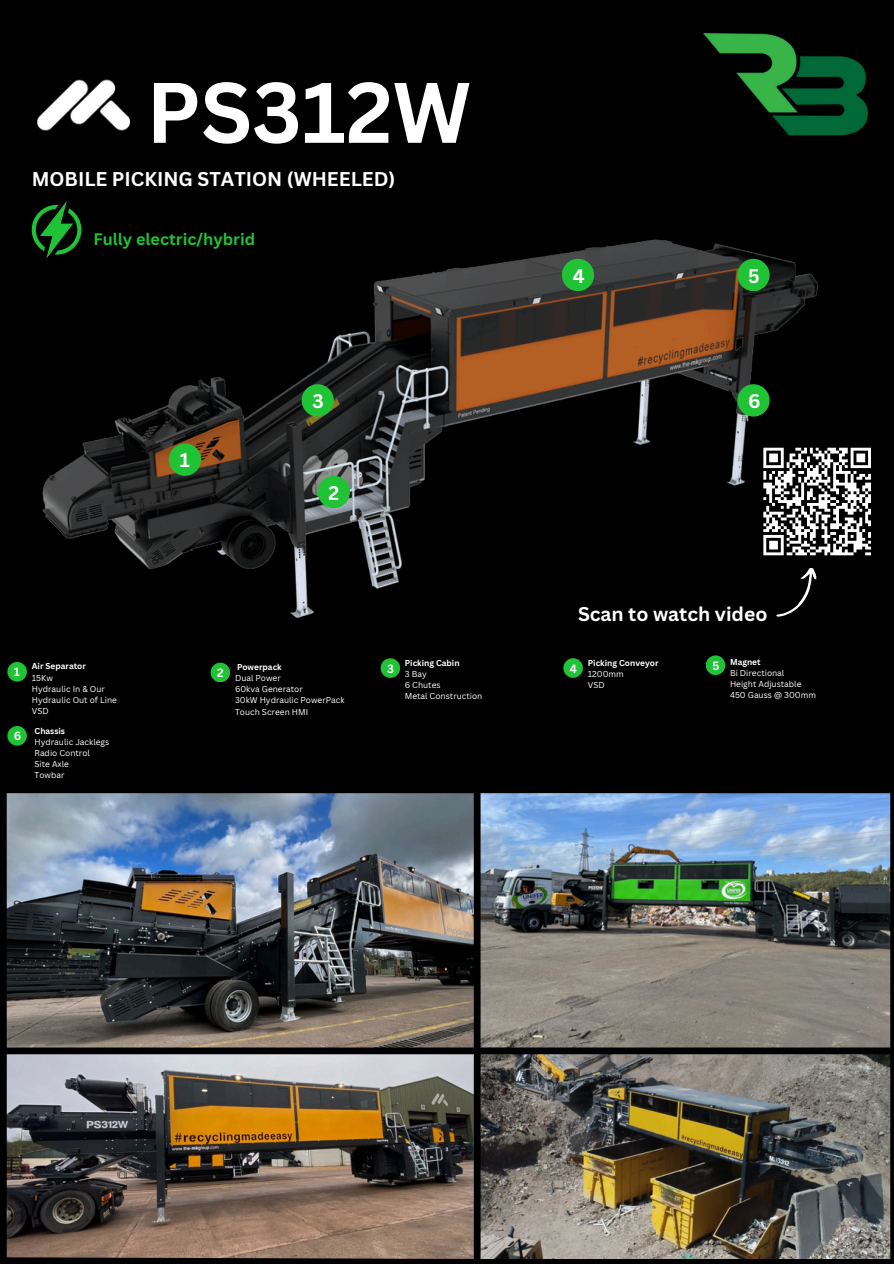
<style>
.page{position:relative;width:894px;height:1264px;background:#fff}
.page>*{position:absolute;margin:0;border:0;box-sizing:border-box;transform-origin:0 0}
.t1{font:700 83.7px "Canva Sans";color:#fff}
.t2{font:700 19.35px "Canva Sans";color:#fff}
.t3{font:700 19.2px "Canva Sans";color:#fff}
.t4{font:700 16.2px "Canva Sans";color:#1fc335}
.t5{font:700 11.7px "Canva Sans";color:#fff}
.t6{font:8.25px "Canva Sans";color:#fff}
.t7{font:700 8.25px "Canva Sans";color:#fff}
</style>
<div class="page">
<div style="left:0;top:0;width:893px;height:1263px;background:#000"></div>
<img style="left:703px;top:33px;width:165px;height:103px">
<img style="left:37px;top:79px;width:94px;height:52px">
<svg style="left:37px;top:201px;width:39px;height:13px"></svg>
<svg style="left:841px;top:447px;width:30px;height:109px"></svg>
<img style="left:7px;top:793px;width:466px;height:254px">
<img style="left:7px;top:1054px;width:883px;height:199px">
<img style="left:480px;top:793px;width:410px;height:254px">
<div style="left:473px;top:789px;width:7px;height:474px;background:#000"></div>
<svg style="left:6px;top:1253px;width:885px;height:6px"></svg>
<img style="left:31px;top:214px;width:810px;height:442px">
<div style="left:7px;top:662px;width:20px;height:19px;background:#1fc335;border-radius:50%"></div>
<div style="left:7px;top:726px;width:20px;height:19px;background:#1fc335;border-radius:50%"></div>
<div style="left:380px;top:658px;width:20px;height:20px;background:#1fc335;border-radius:50%"></div>
<div style="left:705px;top:655px;width:20px;height:20px;background:#1fc335;border-radius:50%"></div>
<div style="left:210px;top:662px;width:20px;height:20px;background:#1fc335;border-radius:50%"></div>
<div style="left:563px;top:658px;width:19px;height:19px;background:#1fc335;border-radius:50%"></div>
<div style="left:169px;top:443px;width:32px;height:33px;background:#1fc335;border-radius:50%"></div>
<div style="left:317px;top:476px;width:33px;height:32px;background:#1fc335;border-radius:50%"></div>
<div style="left:301px;top:384px;width:33px;height:32px;background:#1fc335;border-radius:50%"></div>
<div style="left:561px;top:259px;width:33px;height:32px;background:#1fc335;border-radius:50%"></div>
<div style="left:737px;top:259px;width:32px;height:32px;background:#1fc335;border-radius:50%"></div>
<div style="left:737px;top:384px;width:32px;height:32px;background:#1fc335;border-radius:50%"></div>
<p class="t1" style="left:146px;top:53px;width:326px">PS312W</p>
<p class="t2" style="left:32px;top:165px;width:365px">MOBILE PICKING STATION (WHEELED)</p>
<h3 class="t4" style="left:93px;top:228px;width:163px">Fully electric/hybrid</h3>
<p class="t3" style="left:180px;top:446px;width:12px">1</p>
<p class="t3" style="left:312px;top:387px;width:13px">3</p>
<p class="t3" style="left:328px;top:479px;width:12px">2</p>
<p class="t5" style="left:14px;top:664px;width:8px">1</p>
<p class="t5" style="left:14px;top:728px;width:9px">6</p>
<p class="t7" style="left:32px;top:660px;width:56px">Air Separator</p>
<p class="t6" style="left:32px;top:671px;width:23px">15Kw</p>
<h3 class="t6" style="left:32px;top:683px;width:75px">Hydraulic In &amp; Our</h3>
<p class="t6" style="left:32px;top:694px;width:87px">Hydraulic Out of Line</p>
<p class="t6" style="left:32px;top:705px;width:18px">VSD</p>
<p class="t7" style="left:34px;top:724px;width:32px">Chassis</p>
<p class="t6" style="left:34px;top:735px;width:76px">Hydraulic Jacklegs</p>
<p class="t6" style="left:34px;top:747px;width:57px">Radio Control</p>
<p class="t6" style="left:34px;top:758px;width:36px">Site Axle</p>
<p class="t6" style="left:34px;top:769px;width:31px">Towbar</p>
<p class="t5" style="left:217px;top:664px;width:8px">2</p>
<p class="t7" style="left:237px;top:661px;width:46px">Powerpack</p>
<p class="t6" style="left:235px;top:672px;width:47px">Dual Power</p>
<p class="t6" style="left:235px;top:683px;width:69px">60kva Generator</p>
<p class="t6" style="left:235px;top:694px;width:111px">30kW Hydraulic PowerPack</p>
<p class="t6" style="left:235px;top:705px;width:75px">Touch Screen HMI</p>
<p class="t5" style="left:387px;top:660px;width:8px">3</p>
<p class="t7" style="left:404px;top:657px;width:56px">Picking Cabin</p>
<p class="t6" style="left:404px;top:668px;width:23px">3 Bay</p>
<p class="t6" style="left:404px;top:679px;width:37px">6 Chutes</p>
<p class="t6" style="left:404px;top:690px;width:79px">Metal Construction</p>
<p class="t3" style="left:572px;top:262px;width:13px">4</p>
<p class="t3" style="left:748px;top:262px;width:13px">5</p>
<p class="t3" style="left:748px;top:387px;width:14px">6</p>
<p class="t2" style="left:578px;top:600px;width:191px">Scan to watch video</p>
<p class="t5" style="left:569px;top:660px;width:9px">4</p>
<p class="t7" style="left:587px;top:657px;width:72px">Picking Conveyor</p>
<p class="t6" style="left:587px;top:668px;width:37px">1200mm</p>
<p class="t6" style="left:587px;top:679px;width:18px">VSD</p>
<p class="t5" style="left:712px;top:657px;width:8px">5</p>
<p class="t7" style="left:729px;top:656px;width:32px">Magnet</p>
<p class="t6" style="left:729px;top:667px;width:56px">Bi Directional</p>
<p class="t6" style="left:729px;top:678px;width:73px">Height Adjustable</p>
<p class="t6" style="left:729px;top:689px;width:87px">450 Gauss @ 300mm</p>
</div>
